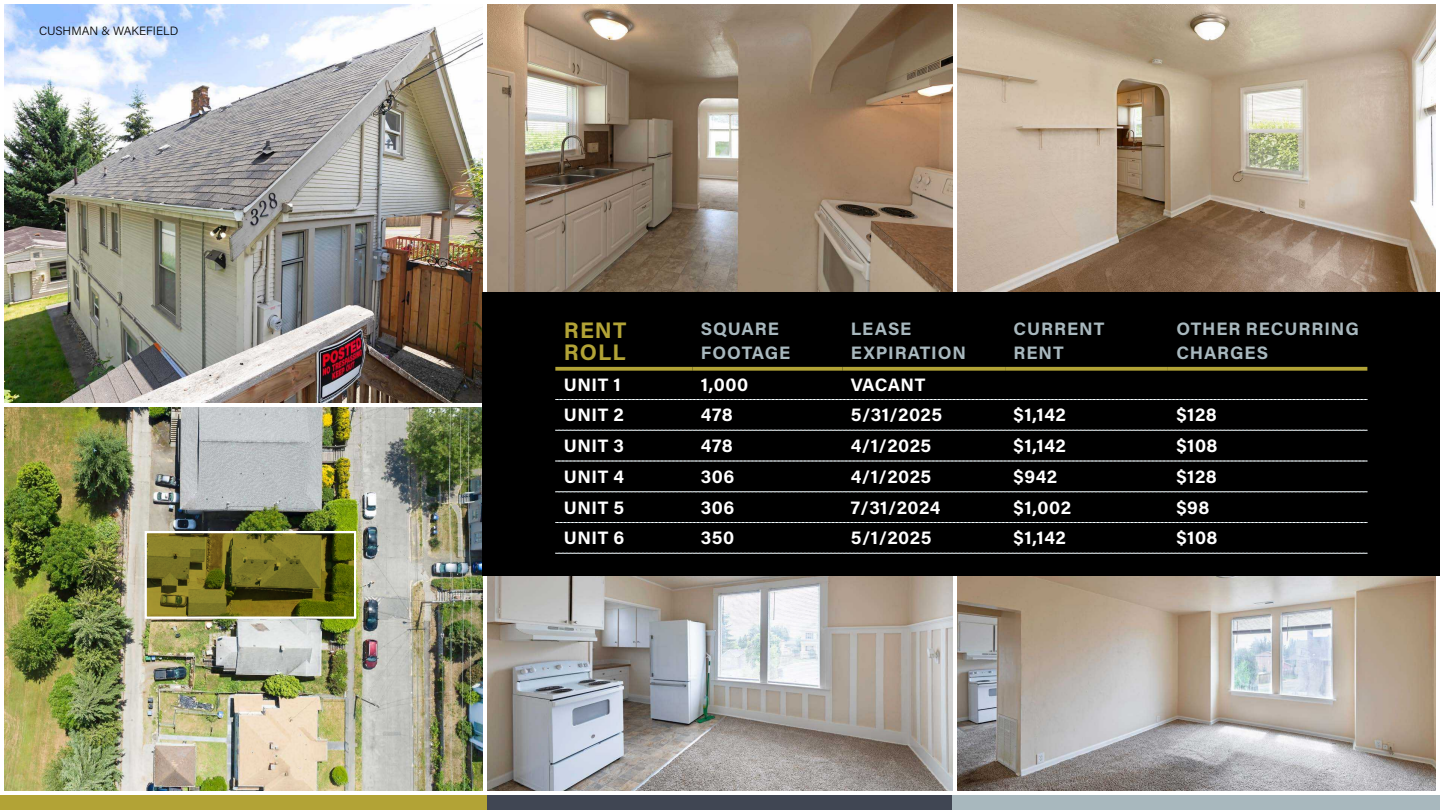
<style>
.page{position:relative;width:1440px;height:810px;background:#fff}
.page>*{position:absolute;margin:0;border:0;box-sizing:border-box;transform-origin:0 0}
.t1{font:700 22.5px/22.5px "Acumin Pro";letter-spacing:.05em;color:#b2a336}
.t2{font:700 18px "Acumin Pro";letter-spacing:.025em;color:#fff}
.t3{font:700 18px/24px "Acumin Pro";letter-spacing:.05em;color:#a8b8be}
.t4{font:300 12px "Acumin Pro";color:#000}
</style>
<div class="page">
<img style="left:4px;top:4px;width:479px;height:399px">
<img style="left:487px;top:5px;width:466px;height:287px">
<img style="left:487px;top:576px;width:466px;height:214px">
<img style="left:957px;top:576px;width:479px;height:214px">
<img style="left:957px;top:5px;width:479px;height:287px">
<img style="left:4px;top:407px;width:479px;height:383px">
<svg style="left:148px;top:534px;width:205px;height:82px;background:#6c671c"></svg>
<div style="left:145px;top:531px;width:211px;height:88px;border:2px solid #fff"></div>
<div style="left:483px;top:292px;width:957px;height:284px;background:#000"></div>
<svg style="left:555px;top:367px;width:137px;height:4px"></svg>
<svg style="left:692px;top:367px;width:150px;height:4px"></svg>
<svg style="left:842px;top:367px;width:163px;height:4px"></svg>
<svg style="left:1005px;top:367px;width:163px;height:4px"></svg>
<svg style="left:1168px;top:367px;width:199px;height:4px"></svg>
<svg style="left:555px;top:430px;width:812px;height:1px"></svg>
<svg style="left:555px;top:461px;width:812px;height:1px"></svg>
<svg style="left:555px;top:492px;width:812px;height:1px"></svg>
<svg style="left:555px;top:522px;width:812px;height:1px"></svg>
<svg style="left:555px;top:553px;width:812px;height:1px"></svg>
<svg style="left:555px;top:399px;width:812px;height:1px"></svg>
<div style="left:0;top:795px;width:487px;height:15px;background:#b2a336"></div>
<div style="left:487px;top:795px;width:466px;height:15px;background:#404653"></div>
<div style="left:953px;top:795px;width:487px;height:15px;background:#a8b8be"></div>
<p class="t4" style="left:39px;top:23px;width:141px">CUSHMAN &amp; WAKEFIELD</p>
<p class="t1" style="left:564px;top:318px;width:64px">RENT<br>ROLL</p>
<p class="t3" style="left:701px;top:316px;width:91px">SQUARE<br>FOOTAGE</p>
<p class="t3" style="left:851px;top:316px;width:117px">LEASE<br>EXPIRATION</p>
<p class="t3" style="left:1014px;top:316px;width:92px">CURRENT<br>RENT</p>
<p class="t3" style="left:1176px;top:316px;width:184px">OTHER RECURRING<br>CHARGES</p>
<p class="t2" style="left:564px;top:372px;width:58px">UNIT 1</p>
<p class="t2" style="left:701px;top:372px;width:49px">1,000</p>
<p class="t2" style="left:851px;top:372px;width:76px">VACANT</p>
<p class="t2" style="left:564px;top:403px;width:62px">UNIT 2</p>
<p class="t2" style="left:701px;top:403px;width:34px">478</p>
<p class="t2" style="left:851px;top:403px;width:93px">5/31/2025</p>
<p class="t2" style="left:1014px;top:403px;width:54px">$1,142</p>
<p class="t2" style="left:1176px;top:403px;width:42px">$128</p>
<p class="t2" style="left:564px;top:433px;width:62px">UNIT 3</p>
<p class="t2" style="left:701px;top:433px;width:34px">478</p>
<p class="t2" style="left:851px;top:433px;width:82px">4/1/2025</p>
<p class="t2" style="left:1014px;top:433px;width:54px">$1,142</p>
<p class="t2" style="left:1176px;top:433px;width:43px">$108</p>
<p class="t2" style="left:564px;top:464px;width:62px">UNIT 4</p>
<p class="t2" style="left:701px;top:464px;width:35px">306</p>
<p class="t2" style="left:851px;top:464px;width:82px">4/1/2025</p>
<p class="t2" style="left:1014px;top:464px;width:45px">$942</p>
<p class="t2" style="left:1176px;top:464px;width:42px">$128</p>
<p class="t2" style="left:564px;top:495px;width:62px">UNIT 5</p>
<p class="t2" style="left:701px;top:495px;width:35px">306</p>
<p class="t2" style="left:851px;top:495px;width:91px">7/31/2024</p>
<p class="t2" style="left:1014px;top:495px;width:59px">$1,002</p>
<p class="t2" style="left:1176px;top:495px;width:35px">$98</p>
<p class="t2" style="left:564px;top:526px;width:62px">UNIT 6</p>
<p class="t2" style="left:701px;top:526px;width:35px">350</p>
<p class="t2" style="left:851px;top:526px;width:82px">5/1/2025</p>
<p class="t2" style="left:1014px;top:526px;width:54px">$1,142</p>
<p class="t2" style="left:1176px;top:526px;width:43px">$108</p>
</div>
